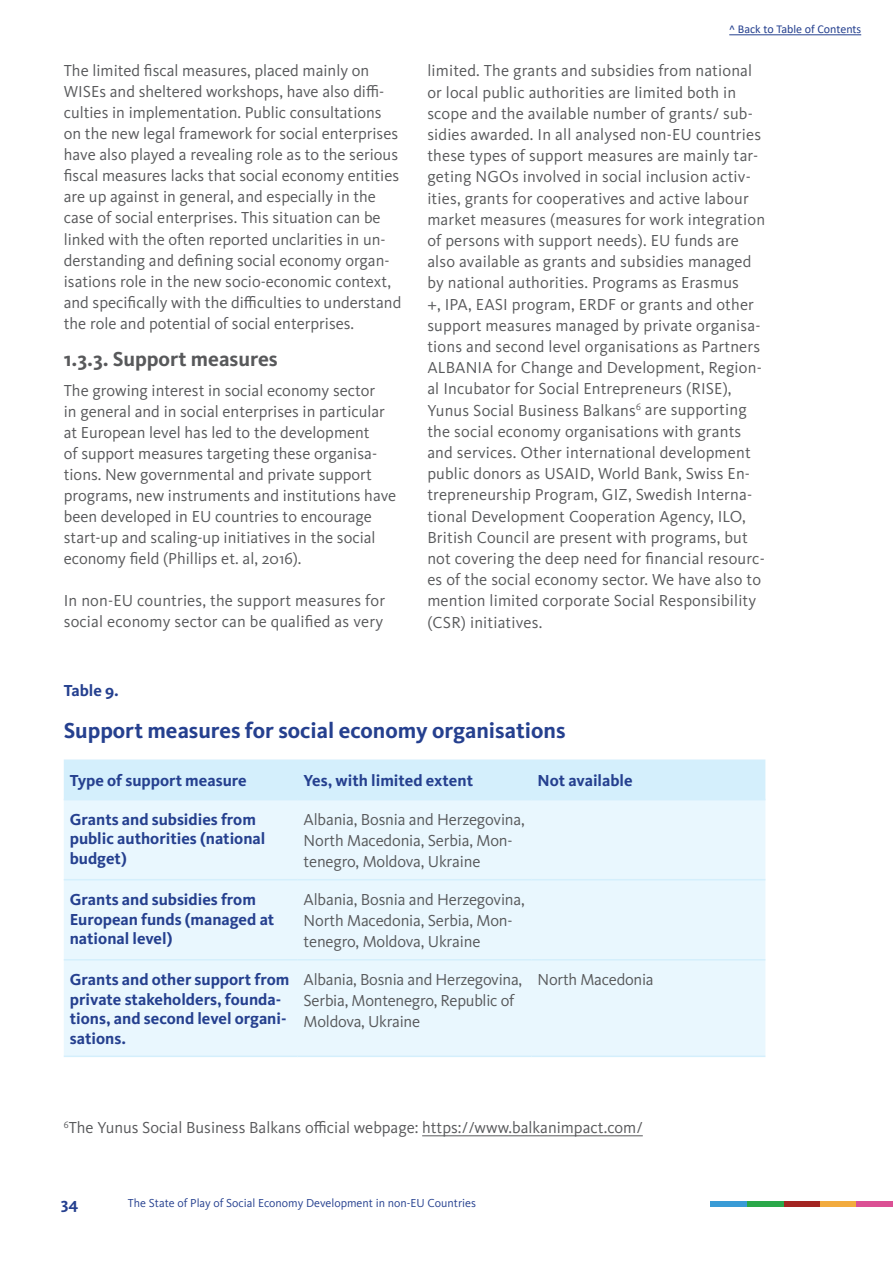
<style>
.page{position:relative;width:893px;height:1263px;background:#fff}
.page>*{position:absolute;margin:0;border:0;box-sizing:border-box;transform-origin:0 0}
.t1{font:700 22.5px "Kievit Pro";color:#25408f}
.t2{font:700 21px "Kievit Pro";color:#58595b}
.t3{font:16.5px/21px "Kievit Pro";color:#58595b}
.t4{font:700 16.5px/19.5px "Kievit Pro";color:#25408f}
.t5{font:12px "Kievit Pro";color:#25408f}
.t6{font:12px "Calibri";color:#25408f}
</style>
<div class="page">
<div style="left:710px;top:1202px;width:37px;height:5px;background:#399bd6"></div>
<div style="left:747px;top:1202px;width:37px;height:5px;background:#2aa84a"></div>
<div style="left:784px;top:1202px;width:37px;height:5px;background:#a32521"></div>
<div style="left:820px;top:1202px;width:37px;height:5px;background:#f2ab3e"></div>
<div style="left:856px;top:1202px;width:37px;height:5px;background:#db5094"></div>
<hr style="left:729px;top:34px;width:132px;height:1px;background:#25408f">
<hr style="left:422px;top:1135px;width:221px;height:1px;background:#58595b">
<div style="left:64px;top:759px;width:701px;height:40px;background:#d4effc"></div>
<div style="left:64px;top:800px;width:701px;height:255px;background:#e9f7fe"></div>
<hr style="left:64px;top:799px;width:234px;height:1px;background:#d4effc">
<hr style="left:298px;top:799px;width:233px;height:1px;background:#d4effc">
<hr style="left:531px;top:799px;width:234px;height:1px;background:#d4effc">
<hr style="left:64px;top:879px;width:234px;height:1px;background:#d4effc">
<hr style="left:298px;top:879px;width:233px;height:1px;background:#d4effc">
<hr style="left:531px;top:879px;width:234px;height:1px;background:#d4effc">
<hr style="left:64px;top:959px;width:234px;height:1px;background:#d4effc">
<hr style="left:298px;top:959px;width:233px;height:1px;background:#d4effc">
<hr style="left:531px;top:959px;width:234px;height:1px;background:#d4effc">
<hr style="left:64px;top:1055px;width:234px;height:2px;background:#d4effc">
<hr style="left:298px;top:1055px;width:233px;height:2px;background:#d4effc">
<hr style="left:531px;top:1055px;width:234px;height:2px;background:#d4effc">
<p class="t3" style="left:64px;top:60px;width:339px">The limited fiscal measures, placed mainly on WISEs and sheltered workshops, have also diffi&shy;culties in implementation. Public consultations on the new legal framework for social enterprises have also played a revealing role as to the serious fiscal measures lacks that social economy entities are up against in general, and especially in the case of social enterprises. This situation can be linked with the often reported unclarities in un&shy;derstanding and defining social economy organ&shy;isations role in the new socio-economic context, and specifically with the difficulties to understand the role and potential of social enterprises.</p>
<p class="t2" style="left:64px;top:346px;width:215px">1.3.3. Support measures</p>
<p class="t3" style="left:64px;top:380px;width:334px">The growing interest in social economy sector<br>in general and in social enterprises in particular at European level has led to the development<br>of support measures targeting these organisa&shy;tions. New governmental and private support programs, new instruments and institutions have been developed in EU countries to encourage start-up and scaling-up initiatives in the social economy field (Phillips et. al, 2016).</p>
<p class="t3" style="left:64px;top:590px;width:323px">In non-EU countries, the support measures for social economy sector can be qualified as very</p>
<p class="t6" style="left:729px;top:21px;width:133px">^ Back to Table of Contents</p>
<p class="t3" style="left:427px;top:60px;width:339px">limited. The grants and subsidies from national or local public authorities are limited both in scope and the available number of grants/ sub&shy;sidies awarded. In all analysed non-EU countries these types of support measures are mainly tar&shy;geting NGOs involved in social inclusion activ&shy;ities, grants for cooperatives and active labour market measures (measures for work integration of persons with support needs). EU funds are also available as grants and subsidies managed by national authorities. Programs as Erasmus<br>+, IPA, EASI program, ERDF or grants and other support measures managed by private organisa&shy;tions and second level organisations as Partners ALBANIA for Change and Development, Region&shy;al Incubator for Social Entrepreneurs (RISE), Yunus Social Business Balkans<sup>6</sup> are supporting the social economy organisations with grants and services. Other international development public donors as USAID, World Bank, Swiss En&shy;trepreneurship Program, GIZ, Swedish Interna&shy;tional Development Cooperation Agency, ILO, British Council are present with programs, but not covering the deep need for financial resourc&shy;es of the social economy sector. We have also to mention limited corporate Social Responsibility (CSR) initiatives.</p>
<p class="t4" style="left:64px;top:681px;width:57px">Table 9.</p>
<h1 class="t1" style="left:64px;top:717px;width:503px">Support measures for social economy organisations</h1>
<p class="t4" style="left:70px;top:770px;width:178px">Type of support measure</p>
<p class="t4" style="left:304px;top:770px;width:171px">Yes, with limited extent</p>
<p class="t4" style="left:537px;top:770px;width:97px">Not available</p>
<p class="t4" style="left:70px;top:809px;width:197px">Grants and subsidies from public authorities (national budget)</p>
<p class="t3" style="left:304px;top:809px;width:223px">Albania, Bosnia and Herzegovina,<br>North Macedonia, Serbia, Mon&shy;tenegro, Moldova, Ukraine</p>
<p class="t4" style="left:70px;top:890px;width:206px">Grants and subsidies from<br>European funds (managed at national level)</p>
<p class="t3" style="left:304px;top:889px;width:223px">Albania, Bosnia and Herzegovina,<br>North Macedonia, Serbia, Mon&shy;tenegro, Moldova, Ukraine</p>
<p class="t4" style="left:70px;top:970px;width:221px">Grants and other support from private stakeholders, founda&shy;tions, and second level organi&shy;sations.</p>
<p class="t3" style="left:304px;top:969px;width:220px">Albania, Bosnia and Herzegovina,<br>Serbia, Montenegro, Republic of<br>Moldova, Ukraine</p>
<p class="t3" style="left:537px;top:969px;width:118px">North Macedonia</p>
<p class="t3" style="left:64px;top:1117px;width:580px"><sup>6</sup>The Yunus Social Business Balkans official webpage: https://www.balkanimpact.com/</p>
<p class="t4" style="left:61px;top:1194px;width:19px">34</p>
<p class="t5" style="left:128px;top:1196px;width:349px">The State of Play of Social Economy Development in non-EU Countries</p>
</div>
